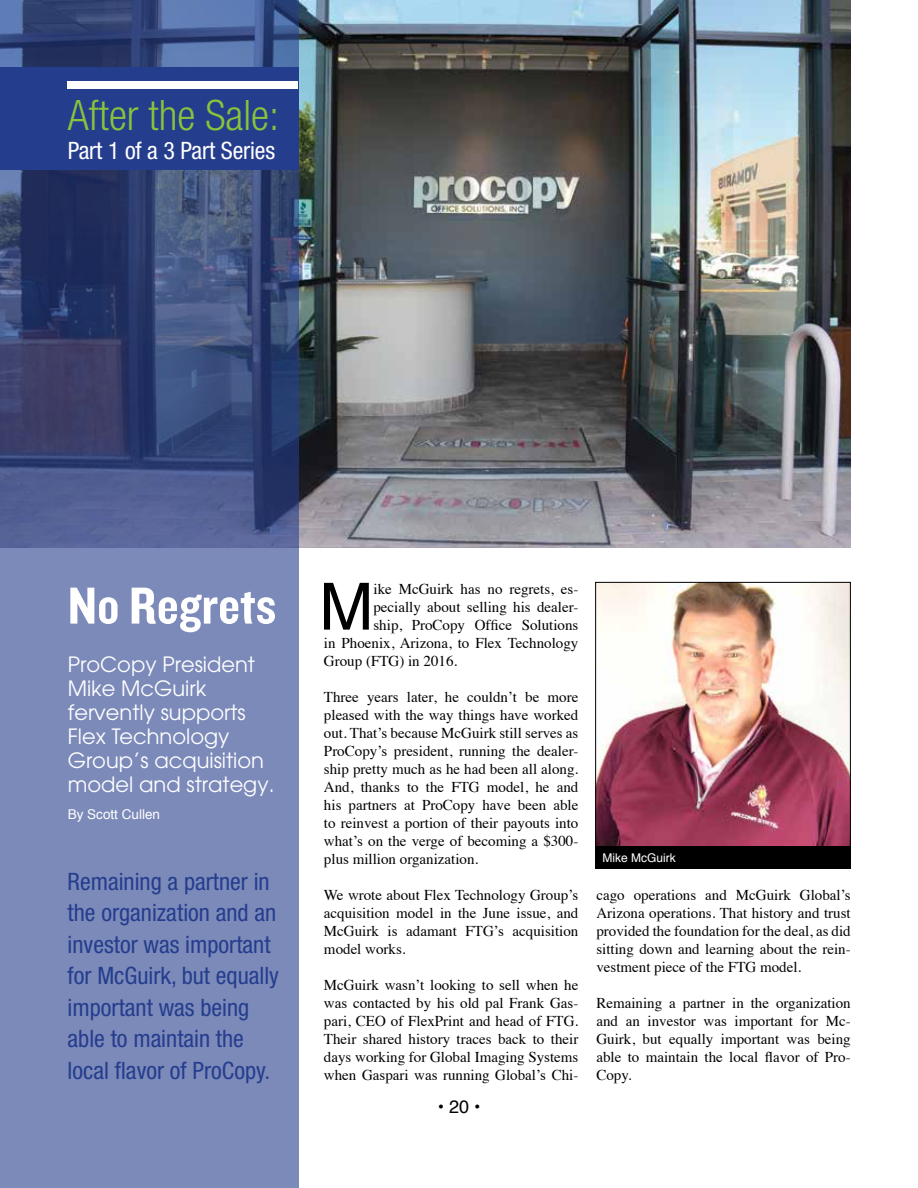
<style>
.page{position:relative;width:918px;height:1188px;background:#fff}
.page>*{position:absolute;margin:0;border:0;box-sizing:border-box;transform-origin:0 0}
.t1{font:65.25px "Helvetica";color:#000}
.t2{font:54px "Knockout HTF50 Welterweight";color:#fff}
.t3{font:300 condensed 42px "Helvetica Neue";color:#89c33b}
.t4{font:condensed 24px/31.5px "Helvetica Neue";color:#253d8d}
.t5{font:condensed 24px "Helvetica Neue";letter-spacing:-.005em;color:#fff}
.t6{font:21px/24px "Avant Garde";color:#fff}
.t7{font:18px "Helvetica";color:#000}
.t8{font:15px/18px "Times";color:#000;text-align:justify}
.t9{font:13.5px "Helvetica";color:#fff}
.t10{font:12px "Helvetica";color:#fff}
</style>
<div class="page">
<img style="left:298px;top:0;width:553px;height:548px">
<svg style="left:0;top:0;width:298px;height:1188px;background:#61709f"></svg>
<img style="left:597px;top:584px;width:252px;height:262px">
<div style="left:595px;top:582px;width:256px;height:286px;border:1px solid #000"></div>
<div style="left:596px;top:846px;width:255px;height:22px;background:#000"></div>
<div style="left:0;top:68px;width:298px;height:102px;background:#253d8d"></div>
<div style="left:68px;top:81px;width:230px;height:7px;background:#fff"></div>
<h3 class="t3" style="left:68px;top:91px;width:213px">After the Sale:</h3>
<h3 class="t5" style="left:68px;top:136px;width:209px">Part 1 of a 3 Part Series</h3>
<h2 class="t2" style="left:68px;top:578px;width:210px">No Regrets</h2>
<h3 class="t6" style="left:68px;top:652px;width:208px">ProCopy President<br>Mike McGuirk fervently supports<br>Flex Technology<br>Group’s acquisition model and strategy.</h3>
<p class="t9" style="left:68px;top:803px;width:94px">By Scott Cullen</p>
<h3 class="t4" style="left:68px;top:866px;width:213px">Remaining a partner in the organization and an investor was important for McGuirk, but equally important was being able to maintain the local flavor of ProCopy.</h3>
<h1 class="t1" style="left:319px;top:556px;width:56px">M</h1>
<p class="t8" style="left:373px;top:578px;width:206px">ike McGuirk has no regrets, es-</p>
<p class="t8" style="left:373px;top:596px;width:206px">pecially about selling his dealer-</p>
<p class="t8" style="left:373px;top:614px;width:206px">ship, ProCopy Office Solutions</p>
<p class="t8" style="left:324px;top:632px;width:256px">in Phoenix, Arizona, to Flex Technology</p>
<p class="t8" style="left:324px;top:650px;width:135px">Group (FTG) in 2016.</p>
<p class="t8" style="left:324px;top:686px;width:256px">Three years later, he couldn’t be more pleased with the way things have worked out. That’s because McGuirk still serves as ProCopy’s president, running the dealer&shy;ship pretty much as he had been all along.<br>And, thanks to the FTG model, he and his partners at ProCopy have been able to reinvest a portion of their payouts into what’s on the verge of becoming a $300- plus million organization.</p>
<p class="t8" style="left:324px;top:884px;width:256px">We wrote about Flex Technology Group’s acquisition model in the June issue, and McGuirk is adamant FTG’s acquisition model works.</p>
<p class="t8" style="left:324px;top:974px;width:256px">McGuirk wasn’t looking to sell when he was contacted by his old pal Frank Gas&shy;pari, CEO of FlexPrint and head of FTG.<br>Their shared history traces back to their days working for Global Imaging Systems when Gaspari was running Global’s Chi-</p>
<p class="t7" style="left:438px;top:1092px;width:44px">• 20 •</p>
<p class="t10" style="left:602px;top:848px;width:75px">Mike McGuirk</p>
<p class="t8" style="left:596px;top:884px;width:256px">cago operations and McGuirk Global’s Arizona operations. That history and trust provided the foundation for the deal, as did sitting down and learning about the rein&shy;vestment piece of the FTG model.</p>
<p class="t8" style="left:596px;top:992px;width:256px">Remaining a partner in the organization and an investor was important for Mc-Guirk, but equally important was being able to maintain the local flavor of Pro-Copy.</p>
</div>
